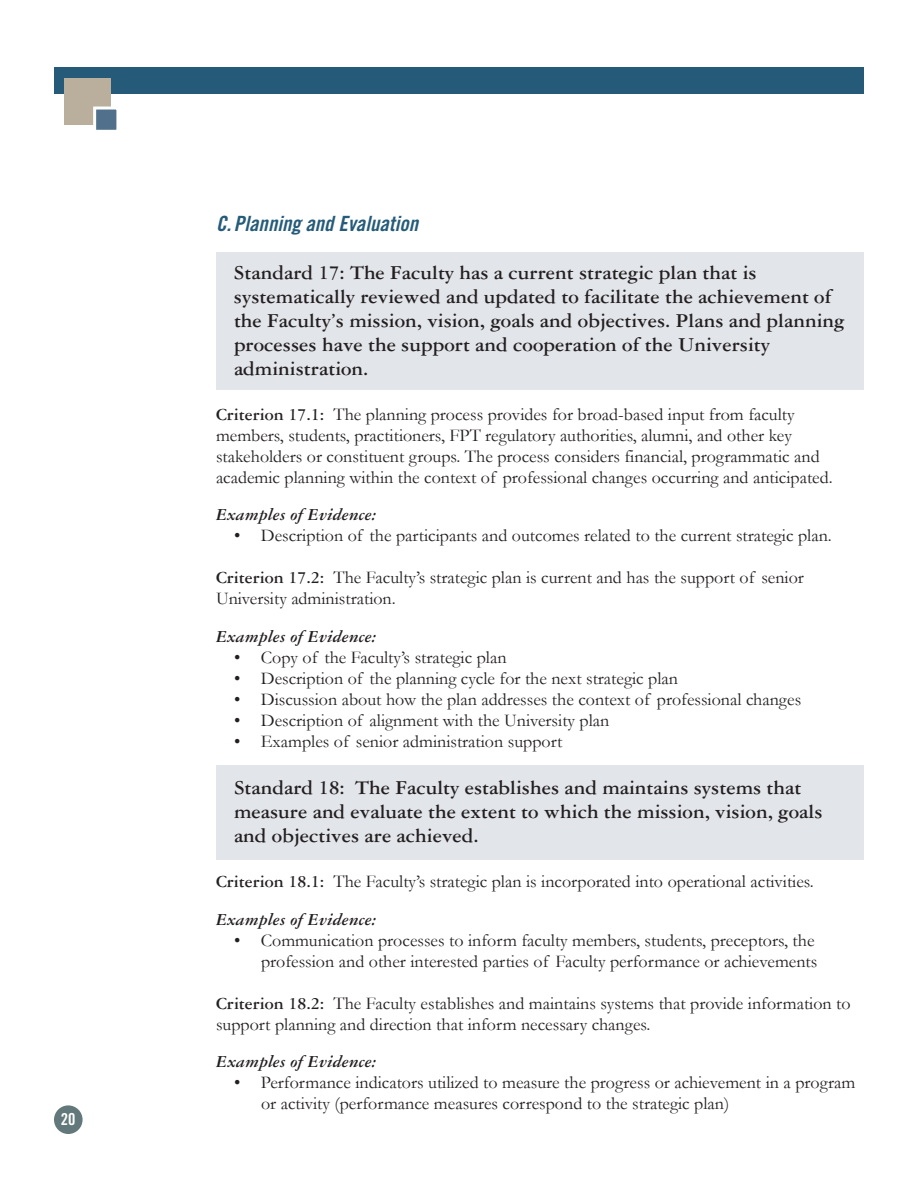
<style>
.page{position:relative;width:918px;height:1188px;background:#fff}
.page>*{position:absolute;margin:0;border:0;box-sizing:border-box;transform-origin:0 0}
.t1{font:700 21px/24px "Garamond Three";color:#231f20}
.t2{font:21px "Trade Gothic Bold Cond Twenty Obl";letter-spacing:.005em;color:#255b79}
.t3{font:18px/21px "Garamond";color:#231f20}
.t4{font:italic 700 18px "Garamond Three";color:#231f20}
.t5{font:16.5px "Trade Gothic Bold Cond Twenty";color:#fff}
.s1{font-family:"Garamond Three";font-weight:700}
</style>
<div class="page">
<div style="left:216px;top:252px;width:648px;height:137px;background:#e2e5ea"></div>
<div style="left:216px;top:765px;width:648px;height:94px;background:#e2e5ea"></div>
<div style="left:54px;top:68px;width:810px;height:26px;background:#255b79"></div>
<div style="left:54px;top:1105px;width:29px;height:29px;background:#63787a;border-radius:50%"></div>
<div style="left:64px;top:78px;width:47px;height:47px;background:#b9af9c"></div>
<div style="left:96px;top:110px;width:20px;height:20px;background:#50708b"></div>
<div style="left:93px;top:107px;width:26px;height:26px;border:3px solid #fff"></div>
<p class="t5" style="left:61px;top:1113px;width:16px">20</p>
<p class="t2" style="left:216px;top:216px;width:204px">C. Planning and Evaluation</p>
<p class="t1" style="left:234px;top:263px;width:612px">Standard 17: The Faculty has a current strategic plan that is systematically reviewed and updated to facilitate the achievement of the Faculty’s mission, vision, goals and objectives. Plans and planning processes have the support and cooperation of the University administration.</p>
<p class="t3" style="left:216px;top:404px;width:618px"><span class="s1">Criterion 17.1:</span> The planning process provides for broad-based input from faculty members, students, practitioners, FPT regulatory authorities, alumni, and other key stakeholders or constituent groups. The process considers financial, programmatic and academic planning within the context of professional changes occurring and anticipated.</p>
<p class="t4" style="left:216px;top:509px;width:162px">Examples of Evidence:</p>
<p class="t3" style="left:234px;top:525px;width:599px">• Description of the participants and outcomes related to the current strategic plan.</p>
<p class="t3" style="left:216px;top:567px;width:589px"><span class="s1">Criterion 17.2:</span> The Faculty’s strategic plan is current and has the support of senior<br>University administration.</p>
<p class="t4" style="left:216px;top:630px;width:162px">Examples of Evidence:</p>
<p class="t3" style="left:234px;top:647px;width:274px">• Copy of the Faculty’s strategic plan</p>
<p class="t3" style="left:234px;top:668px;width:445px">• Description of the planning cycle for the next strategic plan</p>
<p class="t3" style="left:234px;top:689px;width:569px">• Discussion about how the plan addresses the context of professional changes</p>
<p class="t3" style="left:234px;top:710px;width:377px">• Description of alignment with the University plan</p>
<p class="t3" style="left:234px;top:731px;width:330px">• Examples of senior administration support</p>
<p class="t1" style="left:234px;top:778px;width:590px">Standard 18: The Faculty establishes and maintains systems that measure and evaluate the extent to which the mission, vision, goals and objectives are achieved.</p>
<p class="t3" style="left:216px;top:872px;width:599px"><span class="s1">Criterion 18.1:</span> The Faculty’s strategic plan is incorporated into operational activities.</p>
<p class="t4" style="left:216px;top:913px;width:162px">Examples of Evidence:</p>
<p class="t3" style="left:234px;top:930px;width:585px;text-align:right">• Communication processes to inform faculty members, students, preceptors, the profession and other interested parties of Faculty performance or achievements</p>
<p class="t3" style="left:216px;top:993px;width:636px"><span class="s1">Criterion 18.2:</span> The Faculty establishes and maintains systems that provide information to support planning and direction that inform necessary changes.</p>
<p class="t4" style="left:216px;top:1055px;width:162px">Examples of Evidence:</p>
<p class="t3" style="left:261px;top:1072px;width:596px;text-indent:-27px">• Performance indicators utilized to measure the progress or achievement in a program or activity (performance measures correspond to the strategic plan)</p>
</div>
